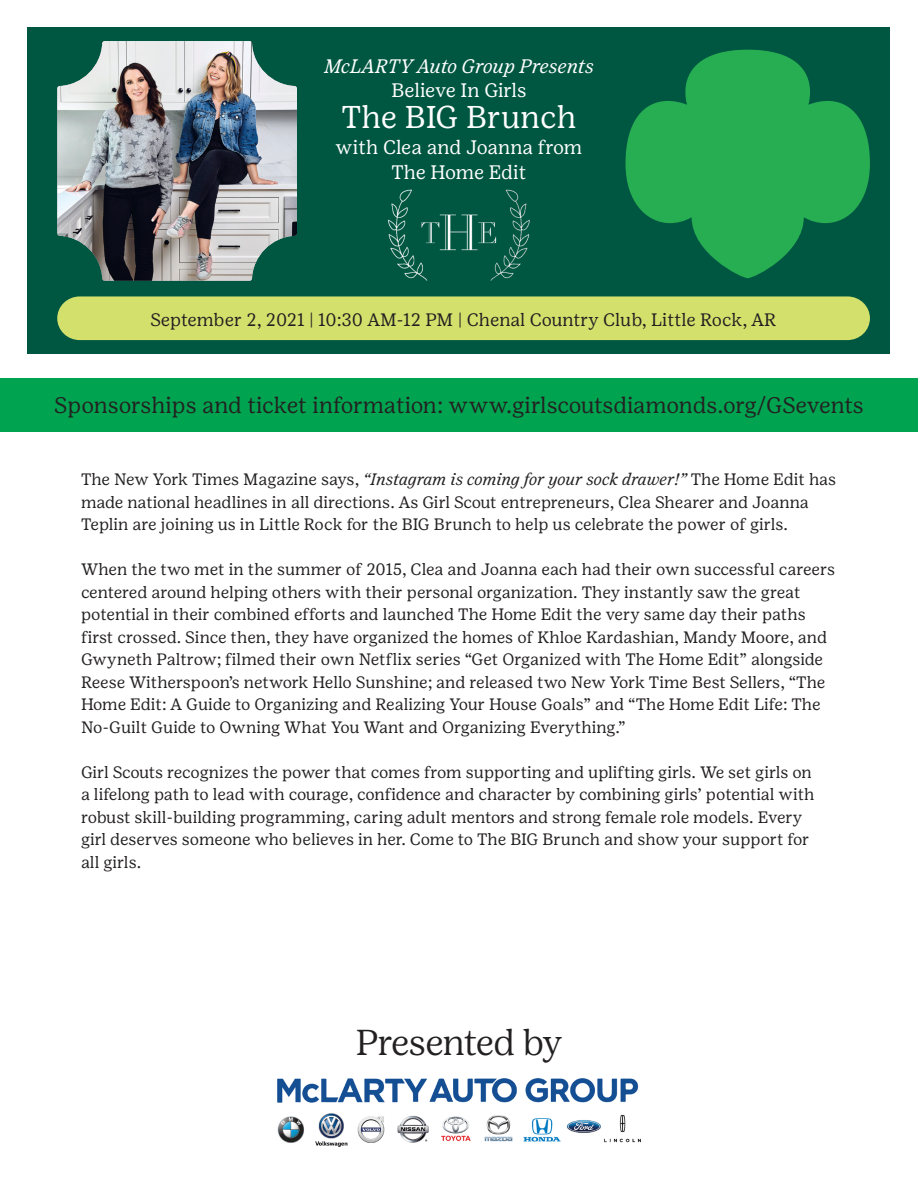
<style>
.page{position:relative;width:918px;height:1188px;background:#fff}
.page>*{position:absolute;margin:0;border:0;box-sizing:border-box;transform-origin:0 0}
.t1{font:300 36px "Girl Scout Display";color:#232021}
.t2{font:31.5px "Girl Scout Text";color:#fff}
.t3{font:22.5px "Girl Scout Text";letter-spacing:-.01em;color:#232021}
.t4{font:19.5px/25.5px "Girl Scout Text";letter-spacing:-.005em;color:#fff;text-align:center}
.t5{font:italic 19.5px "Girl Scout Text";color:#fff}
.t6{font:18px "Girl Scout Text";color:#232021}
.t7{font:16.5px/22.5px "Girl Scout Text";color:#232021}
.s1{font-style:italic}
</style>
<div class="page">
<div style="left:28px;top:28px;width:862px;height:326px;background:#005741"></div>
<svg style="left:625px;top:50px;width:245px;height:228px;fill:#27ad52"></svg>
<img style="left:57px;top:41px;width:240px;height:240px">
<div style="left:57px;top:296px;width:813px;height:44px;background:#d3e16c"></div>
<img style="left:375px;top:189px;width:168px;height:115px">
<div style="left:0;top:378px;width:918px;height:54px;background:#00a450"></div>
<img style="left:277px;top:1078px;width:364px;height:69px">
<p class="t5" style="left:324px;top:55px;width:272px">McLARTY Auto Group Presents</p>
<p class="t4" style="left:391px;top:77px;width:137px">Believe In Girls</p>
<h2 class="t2" style="left:342px;top:100px;width:236px">The BIG Brunch</h2>
<p class="t4" style="left:336px;top:134px;width:248px">with Clea and Joanna from<br>The Home Edit</p>
<p class="t6" style="left:151px;top:310px;width:628px">September 2, 2021 | 10:30 AM-12 PM | Chenal Country Club, Little Rock, AR</p>
<p class="t3" style="left:54px;top:393px;width:811px">Sponsorships and ticket information: www.girlscoutsdiamonds.org/GSevents</p>
<p class="t7" style="left:81px;top:468px;width:757px">The New York Times Magazine says, <span class="s1">“Instagram is coming for your sock drawer!”</span> The Home Edit has made national headlines in all directions. As Girl Scout entrepreneurs, Clea Shearer and Joanna<br>Teplin are joining us in Little Rock for the BIG Brunch to help us celebrate the power of girls.</p>
<p class="t7" style="left:81px;top:558px;width:756px">When the two met in the summer of 2015, Clea and Joanna each had their own successful careers centered around helping others with their personal organization. They instantly saw the great potential in their combined efforts and launched The Home Edit the very same day their paths first crossed. Since then, they have organized the homes of Khloe Kardashian, Mandy Moore, and Gwyneth Paltrow; filmed their own Netflix series “Get Organized with The Home Edit” alongside Reese Witherspoon’s network Hello Sunshine; and released two New York Time Best Sellers, “The Home Edit: A Guide to Organizing and Realizing Your House Goals” and “The Home Edit Life: The No-Guilt Guide to Owning What You Want and Organizing Everything.”</p>
<p class="t7" style="left:81px;top:761px;width:735px">Girl Scouts recognizes the power that comes from supporting and uplifting girls. We set girls on a lifelong path to lead with courage, confidence and character by combining girls’ potential with robust skill-building programming, caring adult mentors and strong female role models. Every girl deserves someone who believes in her. Come to The BIG Brunch and show your support for all girls.</p>
<p class="t1" style="left:356px;top:1022px;width:207px">Presented by</p>
</div>
